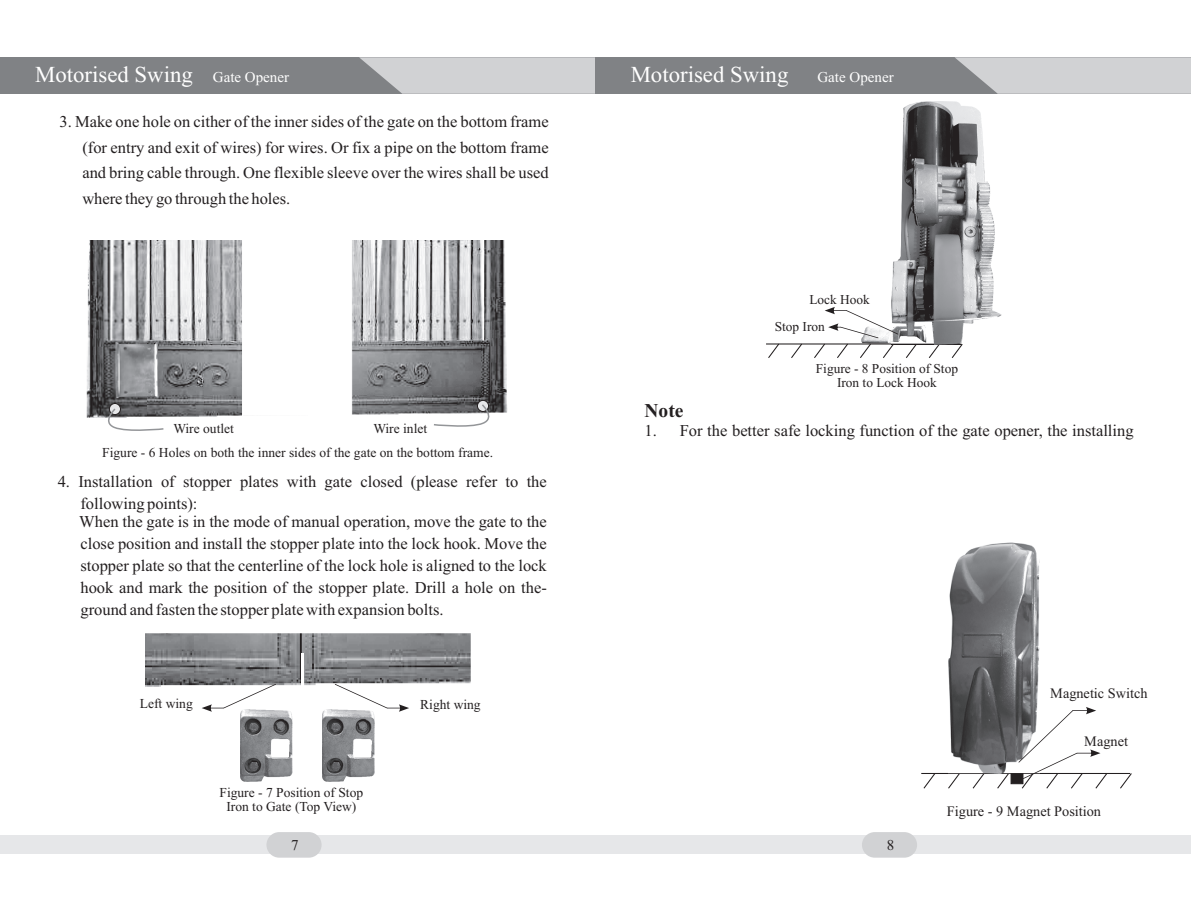
<style>
.page{position:relative;width:1191px;height:915px;background:#fff}
.page>*{position:absolute;margin:0;border:0;box-sizing:border-box;transform-origin:0 0}
.t1{font:22.8px "Times New Roman";color:#fff}
.t2{font:700 19.5px "Times New Roman";color:#231f20}
.t3{font:16.5px/21.9px "Times New Roman";color:#231f20;text-align:justify}
.t4{font:15px "Times New Roman";color:#fff}
.t5{font:15px "Times New Roman";color:#231f20}
.t6{font:14.4px "Times New Roman";color:#231f20}
.t7{font:13.65px/14px "Times New Roman";color:#231f20;text-align:center}
.t8{font:13.5px/26.2px "Times New Roman";color:#231f20}
.s1{font-size:15px}
</style>
<div class="page">
<hr style="left:766px;top:343px;width:195px;height:1px;background:#231f20">
<svg style="left:767px;top:343px;width:13px;height:15px"></svg>
<svg style="left:790px;top:343px;width:13px;height:15px"></svg>
<svg style="left:904px;top:344px;width:14px;height:14px"></svg>
<svg style="left:927px;top:344px;width:14px;height:14px"></svg>
<svg style="left:950px;top:344px;width:13px;height:14px"></svg>
<img style="left:891px;top:101px;width:111px;height:243px">
<svg style="left:813px;top:307px;width:85px;height:51px"></svg>
<div style="left:0;top:57px;width:595px;height:37px;background:#808285"></div>
<svg style="left:359px;top:57px;width:236px;height:37px;background:#c8c9cb"></svg>
<div style="left:0;top:835px;width:595px;height:18px;background:#e6e7e9"></div>
<div style="left:266px;top:831px;width:55px;height:26px;background:#d1d2d4;border-radius:13px"></div>
<div style="left:595px;top:57px;width:596px;height:37px;background:#808285"></div>
<svg style="left:955px;top:57px;width:236px;height:37px;background:#c8c9cb"></svg>
<div style="left:595px;top:835px;width:596px;height:18px;background:#e6e7e9"></div>
<div style="left:862px;top:831px;width:55px;height:26px;background:#d1d2d4;border-radius:13px"></div>
<img style="left:240px;top:710px;width:52px;height:71px">
<img style="left:145px;top:633px;width:325px;height:54px">
<img style="left:323px;top:709px;width:52px;height:72px">
<svg style="left:202px;top:683px;width:74px;height:28px"></svg>
<svg style="left:335px;top:683px;width:74px;height:28px"></svg>
<hr style="left:301px;top:653px;width:2px;height:39px;background:#fff">
<img style="left:87px;top:241px;width:420px;height:176px">
<svg style="left:477px;top:400px;width:12px;height:11px"></svg>
<svg style="left:432px;top:403px;width:64px;height:24px"></svg>
<div style="left:109px;top:403px;width:12px;height:11px;background:#e6e7e9;border:1px solid #231f20;border-radius:50%"></div>
<svg style="left:101px;top:407px;width:64px;height:24px"></svg>
<svg style="left:242px;top:241px;width:110px;height:175px"></svg>
<hr style="left:921px;top:772px;width:209px;height:1px;background:#231f20">
<svg style="left:922px;top:772px;width:14px;height:17px"></svg>
<svg style="left:947px;top:772px;width:14px;height:17px"></svg>
<svg style="left:971px;top:773px;width:14px;height:16px"></svg>
<svg style="left:1119px;top:772px;width:13px;height:17px"></svg>
<img style="left:948px;top:542px;width:91px;height:231px">
<svg style="left:996px;top:706px;width:112px;height:83px"></svg>
<h1 class="t1" style="left:35px;top:67px;width:255px">Motorised Swing <span class="s1">Gate Opener</span></h1>
<p class="t3" style="left:82px;top:110px;width:468px;line-height:25.7px;text-indent:-23px">3. Make one hole on cither of the inner sides of the gate on the bottom frame (for entry and exit of wires) for wires. Or fix a pipe on the bottom frame and bring cable through. One flexible sleeve over the wires shall be used where they go through the holes.</p>
<p class="t7" style="left:102px;top:418px;width:392px;line-height:23.4px;text-align:left;text-indent:271px">Wire inlet<br>Figure - 6 Holes on both the inner sides of the gate on the bottom frame.</p>
<p class="t7" style="left:173px;top:423px;width:62px">Wire outlet</p>
<p class="t3" style="left:80px;top:471px;width:468px;text-indent:-23px">4. Installation of stopper plates with gate closed (please refer to the following points):</p>
<p class="t3" style="left:79px;top:512px;width:469px">When the gate is in the mode of manual operation, move the gate to the close position and install the stopper plate into the lock hook. Move the stopper plate so that the centerline of the lock hole is aligned to the lock hook and mark the position of the stopper plate. Drill a hole on the&shy;ground and fasten the stopper plate with expansion bolts.</p>
<p class="t7" style="left:140px;top:697px;width:54px">Left wing</p>
<p class="t7" style="left:420px;top:698px;width:62px">Right wing</p>
<p class="t7" style="left:219px;top:786px;width:145px">Figure - 7 Position of Stop<br>Iron to Gate (Top View)</p>
<p class="t5" style="left:291px;top:839px;width:9px">7</p>
<h1 class="t1" style="left:630px;top:67px;width:159px">Motorised Swing</h1>
<p class="t4" style="left:817px;top:71px;width:78px">Gate Opener</p>
<p class="t8" style="left:774px;top:288px;width:97px;text-indent:35px">Lock Hook<br>Stop Iron</p>
<p class="t8" style="left:816px;top:363px;width:144px;line-height:13.8px;text-align:center">Figure - 8 Position of Stop<br>Iron to Lock Hook</p>
<p class="t2" style="left:644px;top:403px;width:40px">Note</p>
<p class="t3" style="left:644px;top:421px;width:490px">1. For the better safe locking function of the gate opener, the installing</p>
<p class="t6" style="left:1050px;top:687px;width:99px">Magnetic Switch</p>
<p class="t6" style="left:1084px;top:736px;width:45px">Magnet</p>
<p class="t5" style="left:886px;top:839px;width:9px">8</p>
<p class="t6" style="left:947px;top:805px;width:156px">Figure - 9 Magnet Position</p>
</div>
